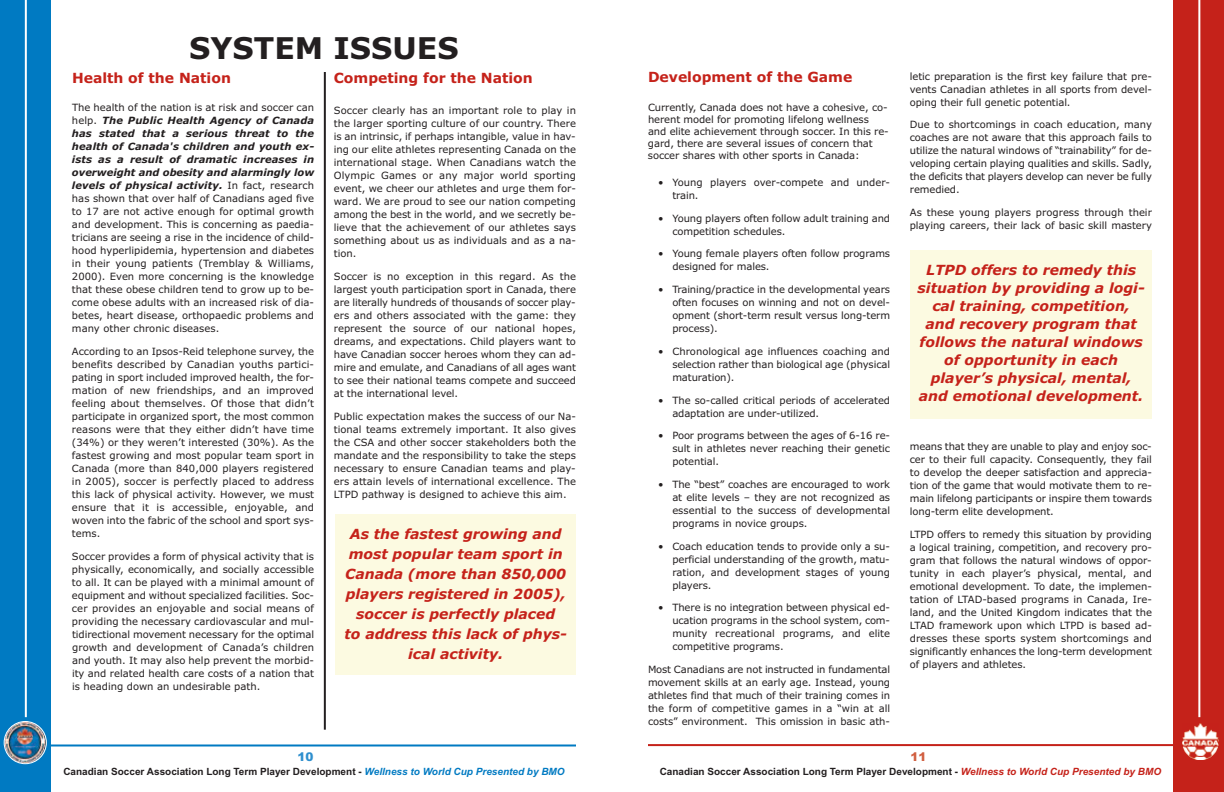
<style>
.page{position:relative;width:1224px;height:792px;background:#fff}
.page>*{position:absolute;margin:0;border:0;box-sizing:border-box;transform-origin:0 0}
.t1{font:700 30px "Verdana";color:#231f20}
.t2{font:italic 700 14px/18px "Verdana";color:#c5221a;text-align:center}
.t3{font:700 14px "Verdana";color:#c5221a}
.t4{font:900 12px "Arial";color:#d15e3f}
.t5{font:900 12px "Arial";color:#2e8fce}
.t6{font:10px/13px "Verdana";letter-spacing:-.01em;color:#231f20;text-align:justify}
.t7{font:700 10px "Arial";color:#231f20}
.s1{font-weight:700;font-style:italic}
.s2{font-style:italic;color:#007ac2}
.s3{font-style:italic;color:#c5221a}
</style>
<div class="page">
<div style="left:1174px;top:0;width:50px;height:792px;background:#c5221a"></div>
<hr style="left:1198px;top:0;width:2px;height:717px;background:#fff">
<hr style="left:648px;top:744px;width:527px;height:2px;background:#c5221a">
<img style="left:1182px;top:723px;width:36px;height:36px">
<hr style="left:16px;top:744px;width:560px;height:2px;background:#007ac2">
<div style="left:0;top:0;width:51px;height:792px;background:#007ac2"></div>
<hr style="left:25px;top:0;width:2px;height:717px;background:#fff">
<img style="left:4px;top:721px;width:43px;height:43px">
<div style="left:336px;top:515px;width:240px;height:160px;background:#fcfae1"></div>
<hr style="left:324px;top:72px;width:2px;height:658px;background:#231f20">
<div style="left:910px;top:250px;width:242px;height:168px;background:#fcfae1"></div>
<h1 class="t1" style="left:189px;top:31px;width:271px">SYSTEM ISSUES</h1>
<h2 class="t3" style="left:72px;top:70px;width:161px">Health of the Nation</h2>
<p class="t6" style="left:72px;top:101px;width:244px">The health of the nation is at risk and soccer can help. <span class="s1">The Public Health Agency of Canada has stated that a serious threat to the health of Canada's children and youth ex&shy;ists as a result of dramatic increases in overweight and obesity and alarmingly low levels of physical activity.</span> In fact, research has shown that over half of Canadians aged five to 17 are not active enough for optimal growth and development. This is concerning as paedia&shy;tricians are seeing a rise in the incidence of child&shy;hood hyperlipidemia, hypertension and diabetes in their young patients (Tremblay &amp; Williams, 2000). Even more concerning is the knowledge that these obese children tend to grow up to be&shy;come obese adults with an increased risk of dia&shy;betes, heart disease, orthopaedic problems and many other chronic diseases.</p>
<p class="t6" style="left:72px;top:345px;width:244px">According to an Ipsos-Reid telephone survey, the benefits described by Canadian youths partici&shy;pating in sport included improved health, the for&shy;mation of new friendships, and an improved feeling about themselves. Of those that didn’t participate in organized sport, the most common reasons were that they either didn’t have time (34%) or they weren’t interested (30%). As the fastest growing and most popular team sport in Canada (more than 840,000 players registered in 2005), soccer is perfectly placed to address this lack of physical activity. However, we must ensure that it is accessible, enjoyable, and woven into the fabric of the school and sport sys&shy;tems.</p>
<p class="t6" style="left:72px;top:550px;width:244px">Soccer provides a form of physical activity that is physically, economically, and socially accessible to all. It can be played with a minimal amount of equipment and without specialized facilities. Soc&shy;cer provides an enjoyable and social means of providing the necessary cardiovascular and mul&shy;tidirectional movement necessary for the optimal growth and development of Canada’s children and youth. It may also help prevent the morbid&shy;ity and related health care costs of a nation that is heading down an undesirable path.</p>
<h2 class="t3" style="left:334px;top:70px;width:201px">Competing for the Nation</h2>
<p class="t6" style="left:334px;top:104px;width:244px">Soccer clearly has an important role to play in the larger sporting culture of our country. There is an intrinsic, if perhaps intangible, value in hav&shy;ing our elite athletes representing Canada on the international stage. When Canadians watch the Olympic Games or any major world sporting event, we cheer our athletes and urge them for&shy;ward. We are proud to see our nation competing among the best in the world, and we secretly be&shy;lieve that the achievement of our athletes says something about us as individuals and as a na&shy;tion.</p>
<p class="t6" style="left:334px;top:270px;width:244px">Soccer is no exception in this regard. As the largest youth participation sport in Canada, there are literally hundreds of thousands of soccer play&shy;ers and others associated with the game: they represent the source of our national hopes, dreams, and expectations. Child players want to have Canadian soccer heroes whom they can ad&shy;mire and emulate, and Canadians of all ages want to see their national teams compete and succeed at the international level.</p>
<p class="t6" style="left:334px;top:410px;width:244px">Public expectation makes the success of our Na&shy;tional teams extremely important. It also gives the CSA and other soccer stakeholders both the mandate and the responsibility to take the steps necessary to ensure Canadian teams and play&shy;ers attain levels of international excellence. The LTPD pathway is designed to achieve this aim.</p>
<h2 class="t2" style="left:345px;top:524px;width:224px;line-height:20px">As the fastest growing and most popular team sport in<br>Canada (more than 850,000 players registered in 2005), soccer is perfectly placed<br>to address this lack of phys&shy;ical activity.</h2>
<p class="t5" style="left:298px;top:750px;width:18px">10</p>
<p class="t7" style="left:63px;top:765px;width:503px">Canadian Soccer Association Long Term Player Development - <span class="s2">Wellness to World Cup Presented by BMO</span></p>
<h2 class="t3" style="left:648px;top:69px;width:206px">Development of the Game</h2>
<p class="t6" style="left:648px;top:102px;width:242px;line-height:12px;text-align:left">Currently, Canada does not have a cohesive, co&shy;herent model for promoting lifelong wellness and elite achievement through soccer. In this re&shy;gard, there are several issues of concern that soccer shares with other sports in Canada:</p>
<p class="t6" style="left:672px;top:176px;width:219px;text-indent:-14px">• Young players over-compete and under&shy;train.</p>
<p class="t6" style="left:672px;top:212px;width:219px;text-indent:-14px">• Young players often follow adult training and competition schedules.</p>
<p class="t6" style="left:672px;top:247px;width:219px;text-indent:-14px">• Young female players often follow programs designed for males.</p>
<p class="t6" style="left:672px;top:283px;width:219px;text-indent:-14px">• Training/practice in the developmental years often focuses on winning and not on devel&shy;opment (short-term result versus long-term process).</p>
<p class="t6" style="left:672px;top:345px;width:219px;text-indent:-14px">• Chronological age influences coaching and selection rather than biological age (physical maturation).</p>
<p class="t6" style="left:672px;top:394px;width:219px;text-indent:-14px">• The so-called critical periods of accelerated adaptation are under-utilized.</p>
<p class="t6" style="left:672px;top:429px;width:219px;text-indent:-14px">• Poor programs between the ages of 6-16 re&shy;sult in athletes never reaching their genetic potential.</p>
<p class="t6" style="left:672px;top:478px;width:219px;text-indent:-14px">• The “best” coaches are encouraged to work at elite levels – they are not recognized as essential to the success of developmental programs in novice groups.</p>
<p class="t6" style="left:672px;top:540px;width:219px;text-indent:-14px">• Coach education tends to provide only a su&shy;perficial understanding of the growth, matu&shy;ration, and development stages of young players.</p>
<p class="t6" style="left:672px;top:601px;width:219px;text-indent:-14px">• There is no integration between physical ed&shy;ucation programs in the school system, com&shy;munity recreational programs, and elite competitive programs.</p>
<p class="t6" style="left:648px;top:663px;width:244px">Most Canadians are not instructed in fundamental movement skills at an early age. Instead, young athletes find that much of their training comes in the form of competitive games in a “win at all costs” environment. This omission in basic ath-</p>
<p class="t6" style="left:910px;top:70px;width:244px">letic preparation is the first key failure that pre&shy;vents Canadian athletes in all sports from devel&shy;oping their full genetic potential.</p>
<p class="t6" style="left:910px;top:118px;width:244px">Due to shortcomings in coach education, many coaches are not aware that this approach fails to utilize the natural windows of “trainability” for de&shy;veloping certain playing qualities and skills. Sadly, the deficits that players develop can never be fully remedied.</p>
<p class="t6" style="left:910px;top:206px;width:244px">As these young players progress through their playing careers, their lack of basic skill mastery</p>
<h2 class="t2" style="left:918px;top:261px;width:229px">LTPD offers to remedy this situation by providing a logi&shy;cal training, competition, and recovery program that follows the natural windows of opportunity in each player’s physical, mental, and emotional development.</h2>
<p class="t6" style="left:910px;top:440px;width:244px">means that they are unable to play and enjoy soc&shy;cer to their full capacity. Consequently, they fail to develop the deeper satisfaction and apprecia&shy;tion of the game that would motivate them to re&shy;main lifelong participants or inspire them towards long-term elite development.</p>
<p class="t6" style="left:910px;top:528px;width:244px">LTPD offers to remedy this situation by providing a logical training, competition, and recovery pro&shy;gram that follows the natural windows of oppor&shy;tunity in each player’s physical, mental, and emotional development. To date, the implemen&shy;tation of LTAD-based programs in Canada, Ire&shy;land, and the United Kingdom indicates that the LTAD framework upon which LTPD is based ad&shy;dresses these sports system shortcomings and significantly enhances the long-term development of players and athletes.</p>
<p class="t4" style="left:911px;top:750px;width:18px">11</p>
<p class="t7" style="left:660px;top:766px;width:503px">Canadian Soccer Association Long Term Player Development - <span class="s3">Wellness to World Cup Presented by BMO</span></p>
</div>
